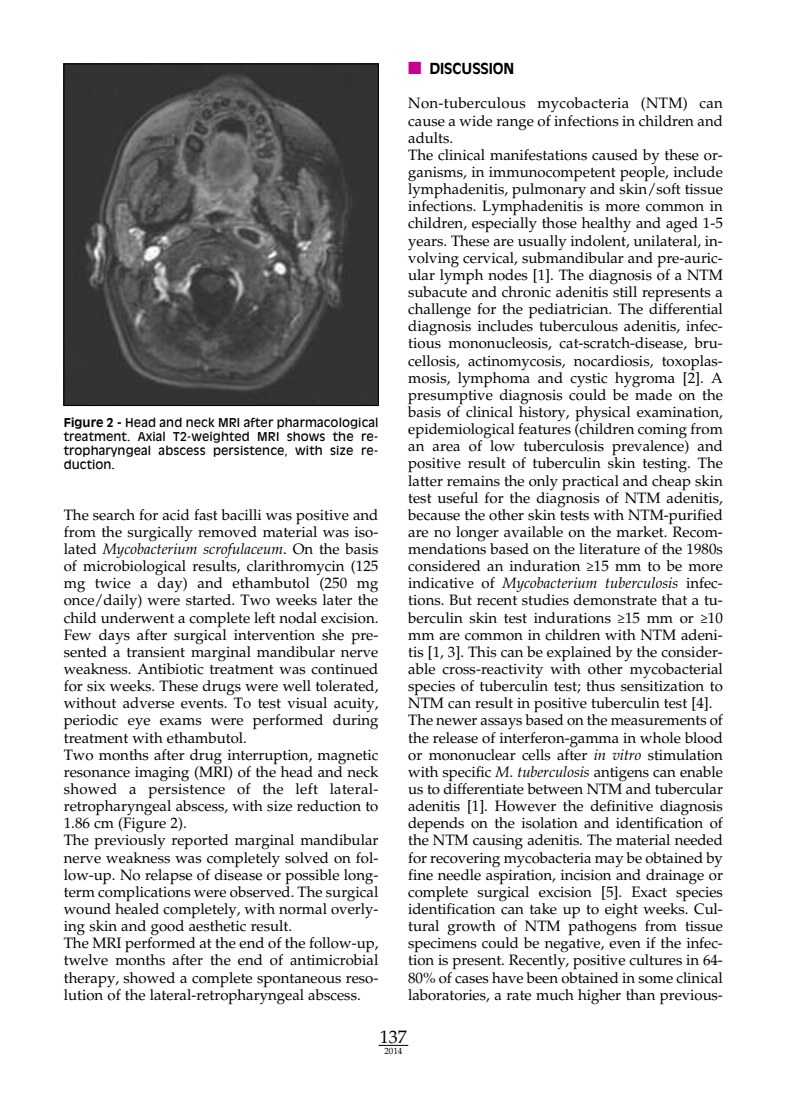
<style>
.page{position:relative;width:808px;height:1106px;background:#fff}
.page>*{position:absolute;margin:0;border:0;box-sizing:border-box;transform-origin:0 0}
.t1{font:18px "Palatino LT Std";color:#000}
.t2{font:15px/17.1px "Palatino LT Std";color:#000}
.t3{font:700 15px "Antique Olive Std";letter-spacing:-.005em;color:#000}
.t4{font:12px/14.2px "Antique Olive Std";letter-spacing:.005em;color:#000;text-align:justify}
.t5{font:9px "Palatino LT Std";color:#000}
.s1{font-weight:700}
.s2{font-style:italic}
.s3{color:#c7008d}
</style>
<div class="page">
<hr style="left:378px;top:1045px;width:30px;height:1px;background:#000">
<img style="left:66px;top:66px;width:310px;height:338px">
<div style="left:64px;top:64px;width:314px;height:342px;border:1px solid #000"></div>
<p class="t4" style="left:64px;top:415px;width:316px"><span class="s1">Figure 2 -</span> Head and neck MRI after pharmacological treatment. Axial T2-weighted MRI shows the re&shy;tropharyngeal abscess persistence, with size re&shy;duction.</p>
<p class="t2" style="left:64px;top:508px;width:316px">The search for acid fast bacilli was positive and from the surgically removed material was iso&shy;lated <span class="s2">Mycobacterium scrofulaceum</span>. On the basis of microbiological results, clarithromycin (125 mg twice a day) and ethambutol (250 mg once/daily) were started. Two weeks later the child underwent a complete left nodal excision.<br>Few days after surgical intervention she pre&shy;sented a transient marginal mandibular nerve weakness. Antibiotic treatment was continued for six weeks. These drugs were well tolerated, without adverse events. To test visual acuity, periodic eye exams were performed during treatment with ethambutol.<br>Two months after drug interruption, magnetic resonance imaging (MRI) of the head and neck showed a persistence of the left lateral&shy;retropharyngeal abscess, with size reduction to 1.86 cm (Figure 2).<br>The previously reported marginal mandibular nerve weakness was completely solved on fol&shy;low-up. No relapse of disease or possible long&shy;term complications were observed. The surgical wound healed completely, with normal overly&shy;ing skin and good aesthetic result.<br>The MRI performed at the end of the follow-up, twelve months after the end of antimicrobial therapy, showed a complete spontaneous reso&shy;lution of the lateral-retropharyngeal abscess.</p>
<p class="t3" style="left:408px;top:63px;width:108px"><span class="s3">■</span> DISCUSSION</p>
<p class="t2" style="left:408px;top:97px;width:316px">Non-tuberculous mycobacteria (NTM) can cause a wide range of infections in children and adults.<br>The clinical manifestations caused by these or&shy;ganisms, in immunocompetent people, include lymphadenitis, pulmonary and skin/soft tissue infections. Lymphadenitis is more common in children, especially those healthy and aged 1-5 years. These are usually indolent, unilateral, in&shy;volving cervical, submandibular and pre-auric&shy;ular lymph nodes [1]. The diagnosis of a NTM subacute and chronic adenitis still represents a challenge for the pediatrician. The differential diagnosis includes tuberculous adenitis, infec&shy;tious mononucleosis, cat-scratch-disease, bru&shy;cellosis, actinomycosis, nocardiosis, toxoplas&shy;mosis, lymphoma and cystic hygroma [2]. A presumptive diagnosis could be made on the basis of clinical history, physical examination, epidemiological features (children coming from an area of low tuberculosis prevalence) and positive result of tuberculin skin testing. The latter remains the only practical and cheap skin test useful for the diagnosis of NTM adenitis, because the other skin tests with NTM-purified are no longer available on the market. Recom&shy;mendations based on the literature of the 1980s considered an induration ≥15 mm to be more indicative of <span class="s2">Mycobacterium tuberculosis</span> infec&shy;tions. But recent studies demonstrate that a tu&shy;berculin skin test indurations ≥15 mm or ≥10 mm are common in children with NTM adeni&shy;tis [1, 3]. This can be explained by the consider&shy;able cross-reactivity with other mycobacterial species of tuberculin test; thus sensitization to NTM can result in positive tuberculin test [4].<br>The newer assays based on the measurements of the release of interferon-gamma in whole blood or mononuclear cells after <span class="s2">in vitro</span> stimulation with specific <span class="s2">M. tuberculosis</span> antigens can enable us to differentiate between NTM and tubercular adenitis [1]. However the definitive diagnosis depends on the isolation and identification of the NTM causing adenitis. The material needed for recovering mycobacteria may be obtained by fine needle aspiration, incision and drainage or complete surgical excision [5]. Exact species identification can take up to eight weeks. Cul&shy;tural growth of NTM pathogens from tissue specimens could be negative, even if the infec&shy;tion is present. Recently, positive cultures in 64- 80% of cases have been obtained in some clinical laboratories, a rate much higher than previous-</p>
<p class="t1" style="left:380px;top:1030px;width:29px">137</p>
<p class="t5" style="left:384px;top:1047px;width:19px">2014</p>
</div>
